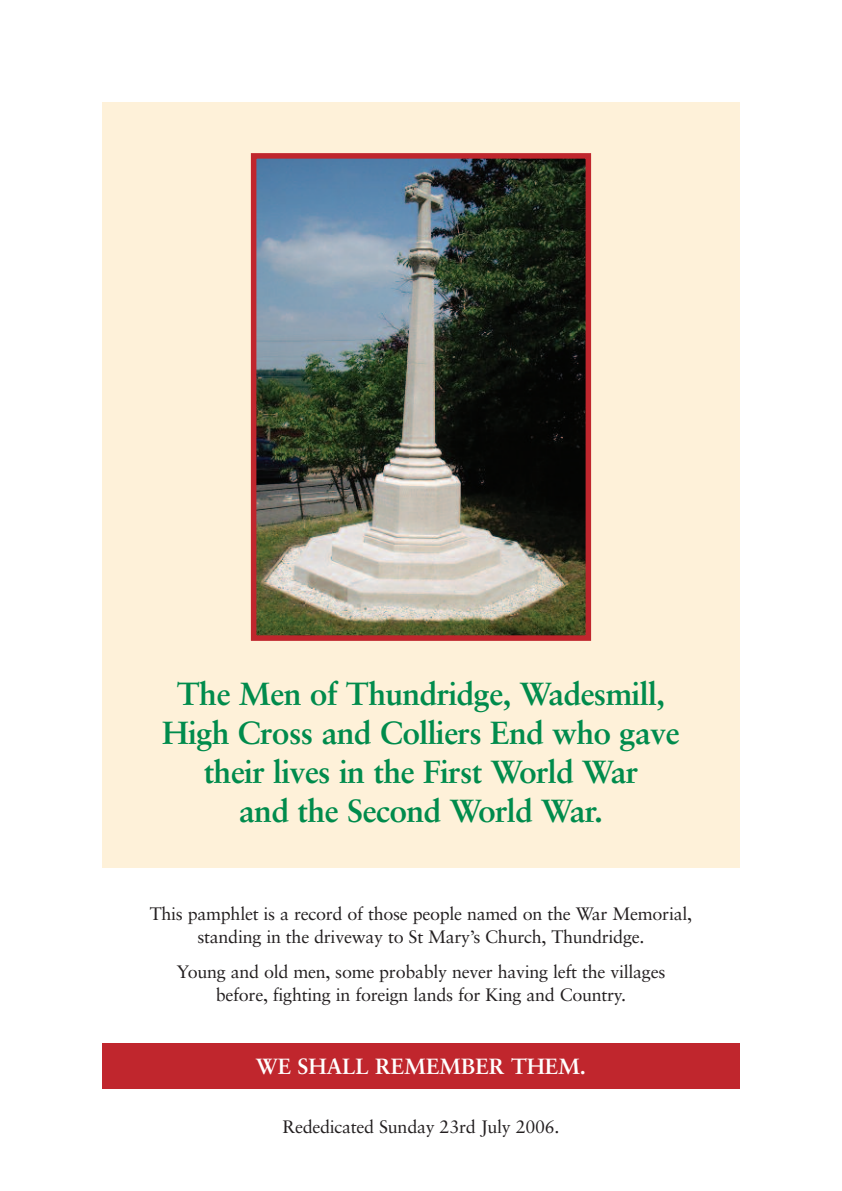
<style>
.page{position:relative;width:842px;height:1191px;background:#fff}
.page>*{position:absolute;margin:0;border:0;box-sizing:border-box;transform-origin:0 0}
.t1{font:700 32px/39px "Sabon";letter-spacing:-.02em;color:#008b4c;text-align:center}
.t2{font:700 22px "Sabon";letter-spacing:-.01em;color:#fff}
.t3{font:18px/23px "Sabon";letter-spacing:-.015em;color:#231f20;text-align:center}
</style>
<div class="page">
<div style="left:102px;top:102px;width:638px;height:765px;background:#fef1d9"></div>
<img style="left:258px;top:160px;width:326px;height:474px">
<div style="left:251px;top:153px;width:340px;height:488px;border:6px solid #c0262d"></div>
<div style="left:102px;top:1043px;width:638px;height:46px;background:#c0262d"></div>
<h1 class="t1" style="left:162px;top:677px;width:519px">The Men of Thundridge, Wadesmill,<br>High Cross and Colliers End who gave their lives in the First World War<br>and the Second World War.</h1>
<p class="t3" style="left:150px;top:904px;width:544px">This pamphlet is a record of those people named on the War Memorial, standing in the driveway to St Mary’s Church, Thundridge.</p>
<p class="t3" style="left:177px;top:961px;width:490px">Young and old men, some probably never having left the villages before, fighting in foreign lands for King and Country.</p>
<p class="t2" style="left:256px;top:1057px;width:332px">WE SHALL REMEMBER THEM.</p>
<p class="t3" style="left:282px;top:1117px;width:279px">Rededicated Sunday 23rd July 2006.</p>
</div>
